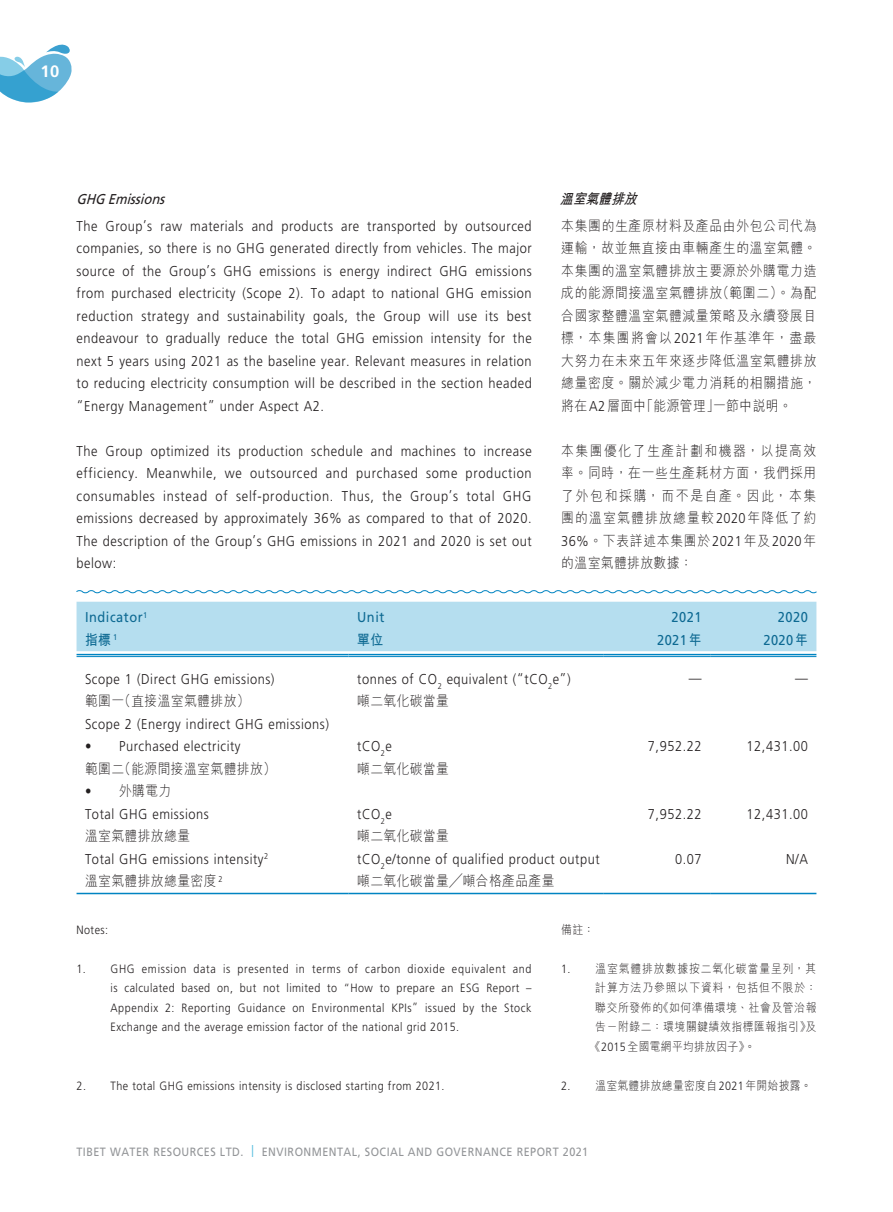
<style>
.page{position:relative;width:893px;height:1212px;background:#fff}
.page>*{position:absolute;margin:0;border:0;box-sizing:border-box;transform-origin:0 0}
.t1{font:700 16.5px "Frutiger LT Std";color:#fff}
._1__內文{font:300 14.25px/22.5px "Frutiger LT Std";letter-spacing:.04em;color:#231f20;text-align:justify;scale:.9 1}
._6__內文--C{font:300 14.25px/22.5px "M Hei HK";letter-spacing:.03em;color:#231f20;text-align:justify;scale:.9 1}
._1__內文-2{font:14.25px "Frutiger LT Std";letter-spacing:.04em;color:#0d6992;scale:.9 1}
._5__副副標題{font:italic 14.25px "Frutiger LT Std";color:#231f20;scale:.9 1}
._6__內文--C-2{font:14.25px "Frutiger LT Std";letter-spacing:.03em;color:#0d6992;scale:.9 1}
._5__副副標題-2{font:italic 700 14.25px "M Hei HK";color:#231f20;scale:.9 1}
._6__內文--C-3{font:700 14.25px "M Hei HK";color:#0d6992;scale:.9 1}
._2__附註內文{font:300 12px/19.5px "Frutiger LT Std";letter-spacing:.04em;color:#231f20;text-align:justify;scale:.9 1}
.t2{font:12px "Frutiger LT Std";letter-spacing:.04em;color:#939598;scale:.9 1}
._7__附註內文-C{font:300 12px "M Hei HK";letter-spacing:.055em;color:#231f20;scale:.9 1}
._7__附註內文-C-2{font:300 12px "M Hei HK";letter-spacing:.03em;color:#231f20;scale:.9 1}
._7__附註內文-C-3{font:300 12px "M Hei HK";letter-spacing:.085em;color:#231f20;scale:.9 1}
._7__附註內文-C-4{font:300 12px "M Hei HK";letter-spacing:.09em;color:#231f20;scale:.9 1}
.s1{font-family:"Frutiger LT Std"}
.s2{font-family:"M Hei HK";font-weight:700}
.s3{color:#5fc1e0}
</style>
<div class="page">
<svg style="left:0;top:44px;width:72px;height:59px"></svg>
<div style="left:77px;top:602px;width:739px;height:49px;background:#b5deef"></div>
<svg style="left:76px;top:590px;width:741px;height:4px"></svg>
<hr style="left:77px;top:654px;width:272px;height:1px;background:#0084c2">
<hr style="left:77px;top:656px;width:272px;height:1px;background:#0084c2">
<hr style="left:349px;top:654px;width:255px;height:1px;background:#0084c2">
<hr style="left:349px;top:656px;width:255px;height:1px;background:#0084c2">
<hr style="left:604px;top:654px;width:106px;height:1px;background:#0084c2">
<hr style="left:604px;top:656px;width:106px;height:1px;background:#0084c2">
<hr style="left:710px;top:654px;width:106px;height:1px;background:#0084c2">
<hr style="left:710px;top:656px;width:106px;height:1px;background:#0084c2">
<hr style="left:77px;top:893px;width:272px;height:1px;background:#0084c2">
<hr style="left:349px;top:893px;width:255px;height:1px;background:#0084c2">
<hr style="left:604px;top:893px;width:106px;height:1px;background:#0084c2">
<hr style="left:710px;top:893px;width:106px;height:1px;background:#0084c2">
<p class="t1" style="left:40px;top:61px;width:20px">10</p>
<p class="_5__副副標題" style="left:77px;top:191px;width:104px">GHG Emissions</p>
<p class="_1__內文" style="left:77px;top:215px;width:507px">The Group’s raw materials and products are transported by outsourced companies, so there is no GHG generated directly from vehicles. The major source of the Group’s GHG emissions is energy indirect GHG emissions from purchased electricity (Scope 2). To adapt to national GHG emission reduction strategy and sustainability goals, the Group will use its best endeavour to gradually reduce the total GHG emission intensity for the next 5 years using 2021 as the baseline year. Relevant measures in relation to reducing electricity consumption will be described in the section headed “Energy Management” under Aspect A2.</p>
<p class="_1__內文" style="left:77px;top:440px;width:507px">The Group optimized its production schedule and machines to increase efficiency. Meanwhile, we outsourced and purchased some production consumables instead of self-production. Thus, the Group’s total GHG emissions decreased by approximately 36% as compared to that of 2020.<br>The description of the Group’s GHG emissions in 2021 and 2020 is set out below:</p>
<p class="_5__副副標題-2" style="left:560px;top:188px;width:92px">溫室氣體排放</p>
<p class="_6__內文--C" style="left:561px;top:214px;width:285px">本集團的生產原材料及產品由外包公司代為運輸，故並無直接由車輛產生的溫室氣體。本集團的溫室氣體排放主要源於外購電力造成的能源間接溫室氣體排放（範圍二）。為配合國家整體溫室氣體減量策略及永續發展目標，本集團將會以<span class="s1">2021</span>年作基準年，盡最大努力在未來五年來逐步降低溫室氣體排放總量密度。關於減少電力消耗的相關措施，將在<span class="s1">A2</span>層面中「能源管理」一節中說明。</p>
<p class="_6__內文--C" style="left:561px;top:439px;width:285px">本集團優化了生產計劃和機器，以提高效率。同時，在一些生產耗材方面，我們採用了外包和採購，而不是自產。因此，本集團的溫室氣體排放總量較<span class="s1">2020</span>年降低了約<span class="s1">36%</span>。下表詳述本集團於<span class="s1">2021</span>年及<span class="s1">2020</span>年的溫室氣體排放數據：</p>
<p class="_1__內文-2" style="left:85px;top:609px;width:71px">Indicator<sup>1</sup></p>
<p class="_1__內文-2" style="left:357px;top:609px;width:32px">Unit</p>
<p class="_1__內文-2" style="left:671px;top:609px;width:35px">2021</p>
<p class="_1__內文-2" style="left:778px;top:609px;width:35px">2020</p>
<p class="_6__內文--C-3" style="left:85px;top:629px;width:37px">指標<sup>1</sup></p>
<p class="_6__內文--C-3" style="left:357px;top:629px;width:30px">單位</p>
<p class="_6__內文--C-2" style="left:657px;top:631px;width:51px">2021<span class="s2">年</span></p>
<p class="_6__內文--C-2" style="left:763px;top:631px;width:51px">2020<span class="s2">年</span></p>
<p class="_1__內文" style="left:85px;top:668px;width:212px">Scope 1 (Direct GHG emissions)</p>
<p class="_1__內文" style="left:357px;top:668px;width:239px">tonnes of CO<sub>2</sub> equivalent (“tCO<sub>2</sub>e”)</p>
<p class="_1__內文" style="left:689px;top:667px;width:16px">—</p>
<p class="_1__內文" style="left:795px;top:667px;width:16px">—</p>
<p class="_6__內文--C" style="left:85px;top:690px;width:184px">範圍一（直接溫室氣體排放）</p>
<p class="_6__內文--C" style="left:357px;top:690px;width:104px">噸二氧化碳當量</p>
<p class="_1__內文" style="left:85px;top:713px;width:272px">Scope 2 (Energy indirect GHG emissions)</p>
<p class="_1__內文" style="left:85px;top:735px;width:174px">• Purchased electricity</p>
<p class="_1__內文" style="left:357px;top:735px;width:40px">tCO<sub>2</sub>e</p>
<p class="_1__內文" style="left:648px;top:735px;width:61px">7,952.22</p>
<p class="_1__內文" style="left:747px;top:735px;width:70px">12,431.00</p>
<p class="_6__內文--C" style="left:85px;top:757px;width:214px">範圍二（能源間接溫室氣體排放）</p>
<p class="_6__內文--C" style="left:85px;top:780px;width:97px"><span class="s1">•</span> 外購電力</p>
<p class="_6__內文--C" style="left:357px;top:757px;width:104px">噸二氧化碳當量</p>
<p class="_1__內文" style="left:85px;top:803px;width:139px">Total GHG emissions</p>
<p class="_1__內文" style="left:357px;top:803px;width:40px">tCO<sub>2</sub>e</p>
<p class="_1__內文" style="left:648px;top:803px;width:61px">7,952.22</p>
<p class="_1__內文" style="left:747px;top:803px;width:70px">12,431.00</p>
<p class="_6__內文--C" style="left:85px;top:825px;width:118px">溫室氣體排放總量</p>
<p class="_6__內文--C" style="left:357px;top:825px;width:104px">噸二氧化碳當量</p>
<p class="_1__內文" style="left:85px;top:848px;width:205px">Total GHG emissions intensity<sup>2</sup></p>
<p class="_1__內文" style="left:357px;top:848px;width:271px">tCO<sub>2</sub>e/tonne of qualified product output</p>
<p class="_1__內文" style="left:675px;top:848px;width:31px">0.07</p>
<p class="_1__內文" style="left:786px;top:848px;width:26px">N/A</p>
<p class="_6__內文--C" style="left:85px;top:870px;width:154px">溫室氣體排放總量密度 <sup>2</sup></p>
<p class="_6__內文--C" style="left:357px;top:870px;width:221px">噸二氧化碳當量╱噸合格產品產量</p>
<p class="_7__附註內文-C" style="left:561px;top:923px;width:38px">備註：</p>
<p class="_7__附註內文-C-3" style="left:561px;top:962px;width:285px"><span class="s1">1.</span> 溫室氣體排放數據按二氧化碳當量呈列，其</p>
<p class="_7__附註內文-C-4" style="left:595px;top:981px;width:247px">計算方法乃參照以下資料，包括但不限於：</p>
<p class="_7__附註內文-C" style="left:595px;top:1001px;width:247px">聯交所發佈的《如何準備環境、社會及管治報</p>
<p class="_7__附註內文-C" style="left:595px;top:1020px;width:247px">告－附錄二：環境關鍵績效指標匯報指引》及</p>
<p class="_7__附註內文-C-2" style="left:590px;top:1040px;width:185px">《<span class="s1">2015</span>全國電網平均排放因子》。</p>
<p class="_7__附註內文-C-2" style="left:561px;top:1079px;width:280px"><span class="s1">2.</span> 溫室氣體排放總量密度自<span class="s1">2021</span>年開始披露。</p>
<p class="_2__附註內文" style="left:77px;top:920px;width:37px">Notes:</p>
<p class="_2__附註內文" style="left:111px;top:959px;width:469px;text-indent:-34px">1. GHG emission data is presented in terms of carbon dioxide equivalent and is calculated based on, but not limited to “How to prepare an ESG Report – Appendix 2: Reporting Guidance on Environmental KPIs” issued by the Stock Exchange and the average emission factor of the national grid 2015.</p>
<p class="_2__附註內文" style="left:77px;top:1076px;width:410px">2. The total GHG emissions intensity is disclosed starting from 2021.</p>
<p class="t2" style="left:76px;top:1145px;width:570px">TIBET WATER RESOURCES LTD. <span class="s3">|</span> ENVIRONMENTAL, SOCIAL AND GOVERNANCE REPORT 2021</p>
</div>
